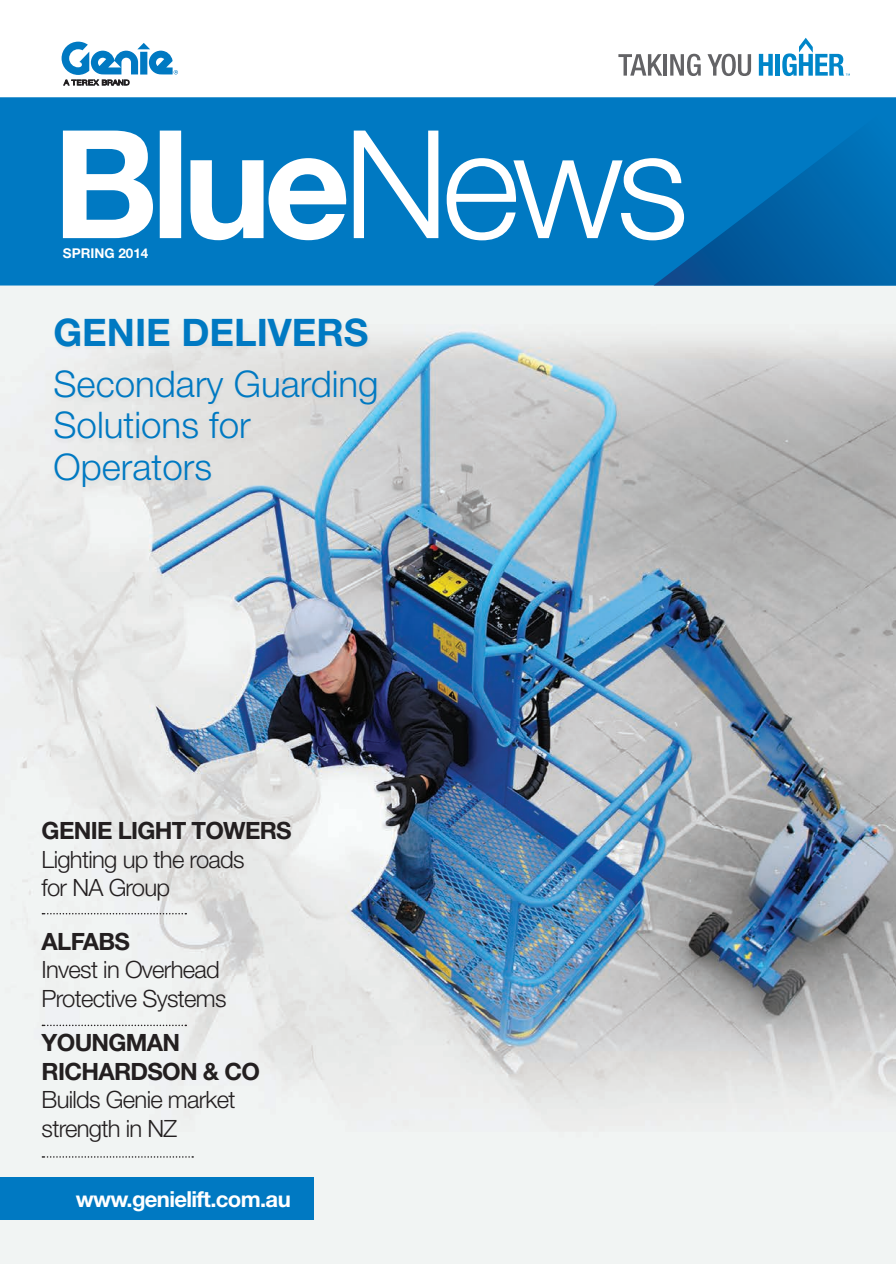
<style>
.page{position:relative;width:896px;height:1264px;background:#fff}
.page>*{position:absolute;margin:0;border:0;box-sizing:border-box;transform-origin:0 0}
.a_heading{font:700 37.95px "Helvetica Neue LT Std";color:#0079c2}
.a_heading-2{font:300 36.75px/41.7px "Helvetica Neue LT Pro";color:#0079c2}
.a_heading-3{font:300 23.85px/28.7px "Helvetica Neue LT Pro";letter-spacing:-.03em;color:#231f20}
.a_heading-4{font:700 23.85px "Helvetica Neue LT Std";letter-spacing:-.03em;color:#231f20}
.a_heading-5{font:700 22.05px "Helvetica Neue LT Std";letter-spacing:-.03em;color:#fff}
.a_article_bold{font:700 13.5px "Helvetica Neue LT Std";color:#fff}
.s1{font-family:"Helvetica Neue LT Std";font-weight:700}
</style>
<div class="page">
<img style="left:0;top:285px;width:895px;height:978px">
<svg style="left:62px;top:42px;width:116px;height:43px"></svg>
<div style="left:0;top:97px;width:895px;height:188px;background:#0079c2"></div>
<svg style="left:63px;top:131px;width:590px;height:109px"></svg>
<svg style="left:653px;top:140px;width:242px;height:145px"></svg>
<div style="left:0;top:1177px;width:314px;height:42px;background:#0079c2"></div>
<div style="left:52px;top:318px;width:328px;height:174px;background:#231f20;opacity:.05"></div>
<svg style="left:42px;top:913px;width:144px;height:1px"></svg>
<svg style="left:42px;top:1024px;width:144px;height:2px"></svg>
<svg style="left:42px;top:1156px;width:151px;height:1px"></svg>
<svg style="left:707px;top:54px;width:44px;height:22px"></svg>
<svg style="left:618px;top:54px;width:44px;height:22px"></svg>
<hr style="left:663px;top:54px;width:3px;height:22px;background:#636366">
<svg style="left:670px;top:54px;width:30px;height:22px"></svg>
<svg style="left:758px;top:54px;width:14px;height:22px"></svg>
<hr style="left:775px;top:54px;width:4px;height:22px;background:#0086c9">
<svg style="left:782px;top:38px;width:67px;height:38px"></svg>
<svg style="left:891px;top:1261px;width:5px;height:3px"></svg>
<p class="a_article_bold" style="left:63px;top:245px;width:87px">SPRING 2014</p>
<p class="a_heading" style="left:53px;top:308px;width:316px">GENIE DELIVERS</p>
<p class="a_heading-2" style="left:53px;top:362px;width:327px">Secondary Guarding<br>Solutions for<br>Operators</p>
<p class="a_heading-4" style="left:42px;top:815px;width:251px">GENIE LIGHT TOWERS</p>
<p class="a_heading-3" style="left:42px;top:844px;width:204px">Lighting up the roads for NA Group</p>
<p class="a_heading-3" style="left:42px;top:926px;width:186px"><span class="s1">ALFABS<br></span>Invest in Overhead<br>Protective Systems</p>
<p class="a_heading-3" style="left:42px;top:1027px;width:220px"><span class="s1">YOUNGMAN<br>RICHARDSON &amp; CO<br></span>Builds Genie market strength in NZ</p>
<p class="a_heading-5" style="left:76px;top:1185px;width:217px">www.genielift.com.au</p>
</div>
